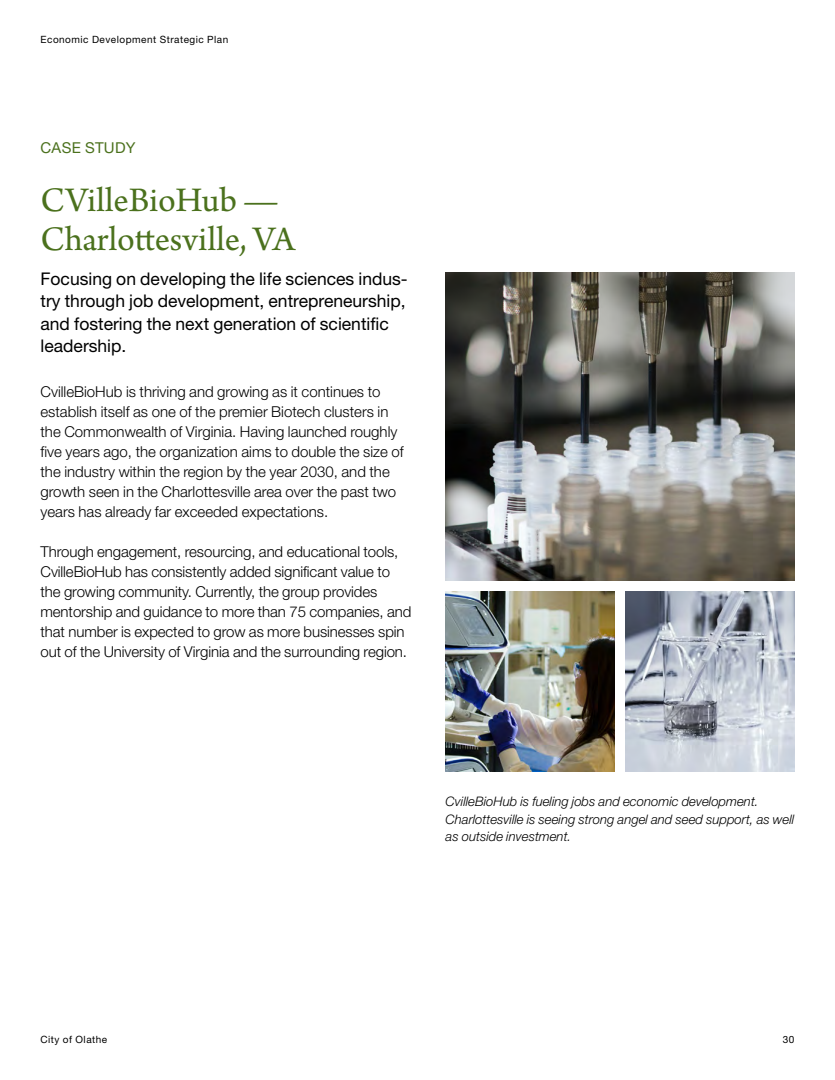
<style>
.page{position:relative;width:835px;height:1080px;background:#fff}
.page>*{position:absolute;margin:0;border:0;box-sizing:border-box;transform-origin:0 0}
.t1{font:36.25px/38.8px "Arno Pro";color:#4b711d}
.t2{font:17.5px/22.5px "Helvetica Neue";color:#000}
.t3{font:300 15px/20px "Helvetica Neue";color:#000}
.t4{font:15px "Helvetica Neue";letter-spacing:.02em;color:#4b711d}
.t5{font:italic 300 13.12px/17.5px "Helvetica Neue";color:#000}
.t6{font:10px "Helvetica Neue";letter-spacing:.05em;color:#000}
</style>
<div class="page">
<img style="left:445px;top:592px;width:169px;height:180px">
<img style="left:445px;top:272px;width:349px;height:308px">
<img style="left:625px;top:592px;width:169px;height:180px">
<p class="t6" style="left:41px;top:33px;width:189px">Economic Development Strategic Plan</p>
<p class="t4" style="left:41px;top:138px;width:97px">CASE STUDY</p>
<h1 class="t1" style="left:41px;top:183px;width:256px">CVilleBioHub —<br>Charlottesville, VA</h1>
<p class="t2" style="left:41px;top:267px;width:369px">Focusing on developing the life sciences indus&shy;try through job development, entrepreneurship, and fostering the next generation of scientific leadership.</p>
<p class="t3" style="left:41px;top:381px;width:364px">CvilleBioHub is thriving and growing as it continues to establish itself as one of the premier Biotech clusters in the Commonwealth of Virginia. Having launched roughly five years ago, the organization aims to double the size of the industry within the region by the year 2030, and the growth seen in the Charlottesville area over the past two years has already far exceeded expectations.</p>
<p class="t3" style="left:41px;top:541px;width:372px">Through engagement, resourcing, and educational tools, CvilleBioHub has consistently added significant value to the growing community. Currently, the group provides mentorship and guidance to more than 75 companies, and that number is expected to grow as more businesses spin out of the University of Virginia and the surrounding region.</p>
<p class="t5" style="left:445px;top:792px;width:350px">CvilleBioHub is fueling jobs and economic development.<br>Charlottesville is seeing strong angel and seed support, as well as outside investment.</p>
<p class="t6" style="left:41px;top:1033px;width:68px">City of Olathe</p>
<p class="t6" style="left:782px;top:1033px;width:13px">30</p>
</div>
